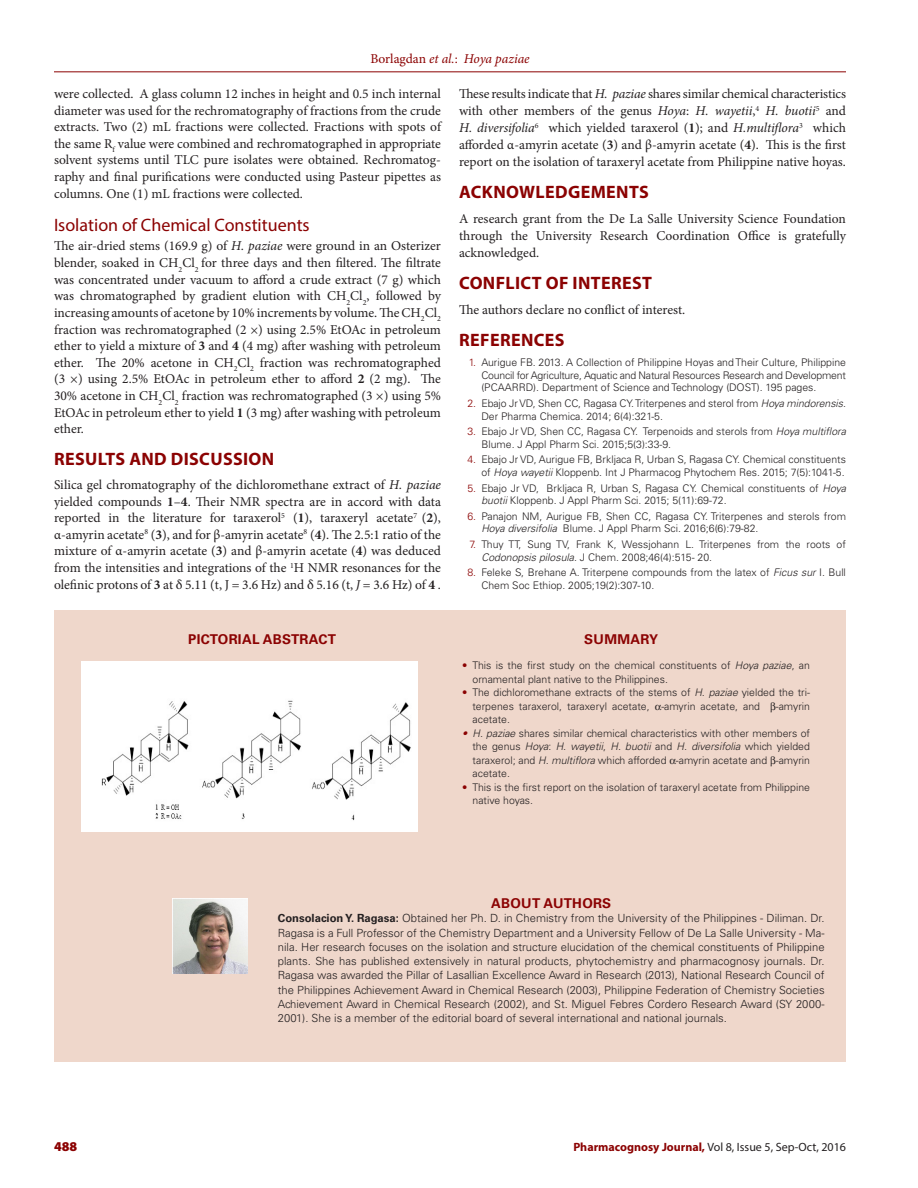
<style>
.page{position:relative;width:918px;height:1188px;background:#fff}
.page>*{position:absolute;margin:0;border:0;box-sizing:border-box;transform-origin:0 0}
._1_HD{font:700 18px "Myriad Pro";letter-spacing:.02em;color:#8b0202}
._2_HD{font:18px "Myriad Pro";color:#8b0202}
.TXT{font:13.5px/16.6px "Minion Pro";color:#231f20;text-align:justify}
.ABS_HD_1{font:700 13.5px "Univers LT Std";letter-spacing:.02em;color:#8b0202}
.t1{font:italic 13.5px "Minion Pro";letter-spacing:-.005em;color:#8b0202}
.LRH{font:900 13.5px "Myriad Pro";color:#8b0202}
.LRH-2{font:12px "Myriad Pro";color:#231f20}
.ABS_TXT{font:300 11.25px/14.2px "Univers LT Std";color:#231f20;text-align:justify}
.t2{font:300 10.5px/12.6px "Univers LT Std";color:#231f20}
.s1{font-style:normal}
.s2{font-style:italic}
.s3{font-weight:700}
.s4{color:#8b0202}
.s5{font-style:italic;color:#8b0202}
.s6{font-weight:700;color:#8b0202}
</style>
<div class="page">
<hr style="left:54px;top:72px;width:792px;height:1px;background:#8b0202">
<div style="left:54px;top:610px;width:792px;height:451px;background:#efd7cb"></div>
<img style="left:172px;top:898px;width:75px;height:75px">
<div style="left:81px;top:662px;width:336px;height:169px;background:#fff"></div>
<p class="t1" style="left:370px;top:49px;width:161px"><span class="s1">Borlagdan</span> et al.<span class="s1">:</span> Hoya paziae</p>
<p class="TXT" style="left:54px;top:85px;width:389px">were collected. A glass column 12 inches in height and 0.5 inch internal diameter was used for the rechromatography of fractions from the crude extracts. Two (2) mL fractions were collected. Fractions with spots of the same R<sub>f</sub> value were combined and rechromatographed in appropriate solvent systems until TLC pure isolates were obtained. Rechromatog&shy;raphy and final purifications were conducted using Pasteur pipettes as columns. One (1) mL fractions were collected.</p>
<p class="_2_HD" style="left:54px;top:214px;width:257px">Isolation of Chemical Constituents</p>
<p class="TXT" style="left:54px;top:238px;width:389px">The air-dried stems (169.9 g) of <span class="s2">H. paziae</span> were ground in an Osterizer blender, soaked in CH<sub>2</sub>Cl<sub>2</sub> for three days and then filtered. The filtrate was concentrated under vacuum to afford a crude extract (7 g) which was chromatographed by gradient elution with CH<sub>2</sub>Cl<sub>2</sub>, followed by increasing amounts of acetone by 10% increments by volume. The CH<sub>2</sub>Cl<sub>2 </sub>fraction was rechromatographed (2 ×) using 2.5% EtOAc in petroleum ether to yield a mixture of <span class="s3">3</span> and <span class="s3">4</span> (4 mg) after washing with petroleum ether. The 20% acetone in CH<sub>2</sub>Cl<sub>2</sub> fraction was rechromatographed (3 ×) using 2.5% EtOAc in petroleum ether to afford <span class="s3">2</span> (2 mg). The 30% acetone in CH<sub>2</sub>Cl<sub>2</sub> fraction was rechromatographed (3 ×) using 5% EtOAc in petroleum ether to yield <span class="s3">1</span> (3 mg) after washing with petroleum ether.</p>
<p class="_1_HD" style="left:54px;top:447px;width:222px">RESULTS AND DISCUSSION</p>
<p class="TXT" style="left:54px;top:476px;width:389px">Silica gel chromatography of the dichloromethane extract of <span class="s2">H. paziae </span>yielded compounds <span class="s3">1</span>–<span class="s3">4</span>. Their NMR spectra are in accord with data reported in the literature for taraxerol<sup>5</sup> (<span class="s3">1</span>), taraxeryl acetate<sup>7</sup> (<span class="s3">2</span>), α-amyrin acetate<sup>8</sup> (<span class="s3">3</span>), and for β-amyrin acetate<sup>8</sup> (<span class="s3">4</span>). The 2.5:1 ratio of the mixture of α-amyrin acetate (<span class="s3">3</span>) and β-amyrin acetate (<span class="s3">4</span>) was deduced from the intensities and integrations of the <sup>1</sup>H NMR resonances for the olefinic protons of <span class="s3">3</span> at δ 5.11 (t, J = 3.6 Hz) and δ 5.16 (t, <span class="s2">J</span> = 3.6 Hz) of <span class="s3">4</span> .</p>
<p class="ABS_HD_1" style="left:188px;top:631px;width:149px">PICTORIAL ABSTRACT</p>
<p class="TXT" style="left:459px;top:85px;width:388px;line-height:17.1px">These results indicate that <span class="s2">H. paziae</span> shares similar chemical characteristics with other members of the genus <span class="s2">Hoya</span>: <span class="s2">H. wayetii</span>,<sup>4</sup> <span class="s2">H. buotii</span><sup>5</sup> and <span class="s2">H. diversifolia</span><sup>6</sup> which yielded taraxerol (<span class="s3">1</span>); and <span class="s2">H.multiflora</span><sup>3</sup> which afforded α-amyrin acetate (<span class="s3">3</span>) and β-amyrin acetate (<span class="s3">4</span>). This is the first report on the isolation of taraxeryl acetate from Philippine native hoyas.</p>
<p class="_1_HD" style="left:459px;top:181px;width:191px">ACKNOWLEDGEMENTS</p>
<p class="TXT" style="left:459px;top:210px;width:389px;line-height:17.1px">A research grant from the De La Salle University Science Foundation through the University Research Coordination Office is gratefully acknowledged.</p>
<p class="_1_HD" style="left:459px;top:272px;width:194px">CONFLICT OF INTEREST</p>
<p class="TXT" style="left:459px;top:301px;width:228px">The authors declare no conflict of interest.</p>
<p class="_1_HD" style="left:459px;top:328px;width:107px">REFERENCES</p>
<p class="t2" style="left:481px;top:356px;width:366px;text-align:justify;text-indent:-13px"><span class="s4">1.</span> Aurigue FB. 2013. A Collection of Philippine Hoyas and Their Culture, Philippine Council for Agriculture, Aquatic and Natural Resources Research and Development (PCAARRD). Department of Science and Technology (DOST). 195 pages.</p>
<p class="t2" style="left:481px;top:397px;width:366px;text-indent:-14px"><span class="s4">2.</span> Ebajo Jr VD, Shen CC, Ragasa CY. Triterpenes and sterol from <span class="s2">Hoya mindorensis</span>.<br>Der Pharma Chemica. 2014; 6(4):321-5.</p>
<p class="t2" style="left:481px;top:425px;width:366px;text-indent:-14px"><span class="s4">3.</span> Ebajo Jr VD, Shen CC, Ragasa CY. Terpenoids and sterols from <span class="s2">Hoya multiflora<br></span>Blume. J Appl Pharm Sci. 2015;5(3):33-9.</p>
<p class="t2" style="left:467px;top:453px;width:380px;text-align:right"><span class="s4">4.</span> Ebajo Jr VD, Aurigue FB, Brkljaca R, Urban S, Ragasa CY. Chemical constituents of <span class="s2">Hoya wayetii</span> Kloppenb. Int J Pharmacog Phytochem Res. 2015; 7(5):1041-5.</p>
<p class="t2" style="left:481px;top:482px;width:366px;text-indent:-14px"><span class="s4">5.</span> Ebajo Jr VD, Brkljaca R, Urban S, Ragasa CY. Chemical constituents of <span class="s2">Hoya buotii</span> Kloppenb. J Appl Pharm Sci. 2015; 5(11):69-72.</p>
<p class="t2" style="left:481px;top:510px;width:366px;text-indent:-14px"><span class="s4">6.</span> Panajon NM, Aurigue FB, Shen CC, Ragasa CY. Triterpenes and sterols from<br><span class="s2">Hoya diversifolia</span> Blume. J Appl Pharm Sci. 2016;6(6):79-82.</p>
<p class="t2" style="left:481px;top:538px;width:366px;text-indent:-12px"><span class="s4">7.</span> Thuy TT, Sung TV, Frank K, Wessjohann L. Triterpenes from the roots of<br><span class="s2">Codonopsis pilosula</span>. J Chem. 2008;46(4):515- 20.</p>
<p class="t2" style="left:481px;top:566px;width:366px;text-indent:-14px"><span class="s4">8.</span> Feleke S, Brehane A. Triterpene compounds from the latex of <span class="s2">Ficus sur</span> I. Bull<br>Chem Soc Ethiop. 2005;19(2):307-10.</p>
<p class="ABS_HD_1" style="left:584px;top:631px;width:75px">SUMMARY</p>
<p class="t2" style="left:472px;top:659px;width:339px;line-height:13.5px;text-indent:-10px"><span class="s4">•</span> This is the first study on the chemical constituents of <span class="s2">Hoya paziae</span>, an ornamental plant native to the Philippines.</p>
<p class="t2" style="left:472px;top:686px;width:339px;line-height:13.5px;text-indent:-10px"><span class="s4">•</span> The dichloromethane extracts of the stems of <span class="s2">H. paziae</span> yielded the tri&shy;terpenes taraxerol, taraxeryl acetate, -amyrin acetate, and</p>
<p class="t2" style="left:776px;top:700px;width:36px">-amyrin</p>
<p class="t2" style="left:472px;top:713px;width:39px">acetate.</p>
<p class="t2" style="left:472px;top:726px;width:339px;line-height:13.5px;text-align:justify;text-indent:-10px"><span class="s5">•</span> <span class="s2">H. paziae</span> shares similar chemical characteristics with other members of the genus <span class="s2">Hoya</span>: <span class="s2">H. wayetii</span>, <span class="s2">H. buotii</span> and <span class="s2">H. diversifolia</span> which yielded taraxerol; and <span class="s2">H. multiflora</span> which afforded -amyrin acetate and -amyrin acetate.</p>
<p class="t2" style="left:472px;top:780px;width:339px;line-height:13.5px;text-indent:-10px"><span class="s4">•</span> This is the first report on the isolation of taraxeryl acetate from Philippine native hoyas.</p>
<p class="ABS_HD_1" style="left:491px;top:895px;width:122px">ABOUT AUTHORS</p>
<p class="ABS_TXT" style="left:278px;top:911px;width:548px"><span class="s3">Consolacion Y. Ragasa:</span> Obtained her Ph. D. in Chemistry from the University of the Philippines - Diliman. Dr.<br>Ragasa is a Full Professor of the Chemistry Department and a University Fellow of De La Salle University - Ma&shy;nila. Her research focuses on the isolation and structure elucidation of the chemical constituents of Philippine plants. She has published extensively in natural products, phytochemistry and pharmacognosy journals. Dr.<br>Ragasa was awarded the Pillar of Lasallian Excellence Award in Research (2013), National Research Council of the Philippines Achievement Award in Chemical Research (2003), Philippine Federation of Chemistry Societies Achievement Award in Chemical Research (2002), and St. Miguel Febres Cordero Research Award (SY 2000- 2001). She is a member of the editorial board of several international and national journals.</p>
<p class="LRH" style="left:54px;top:1137px;width:25px">488</p>
<p class="LRH-2" style="left:573px;top:1139px;width:274px"><span class="s6">Pharmacognosy Journal,</span> Vol 8, Issue 5, Sep-Oct, 2016</p>
</div>
